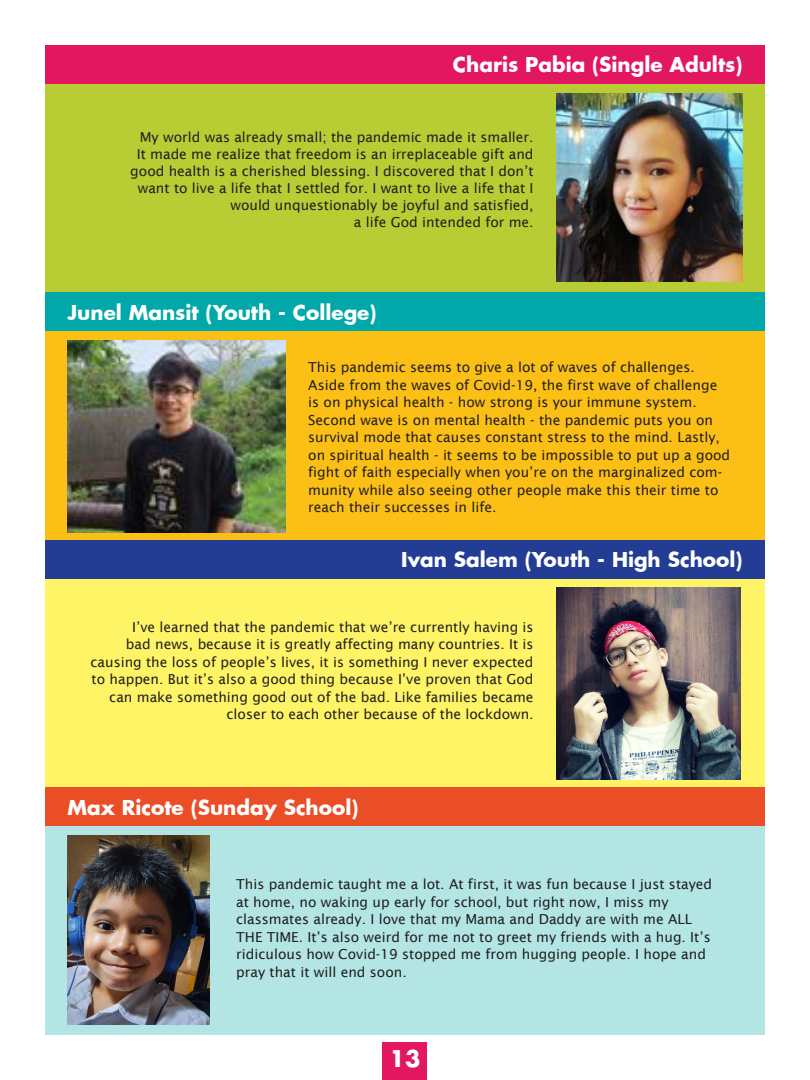
<style>
.page{position:relative;width:810px;height:1080px;background:#fff}
.page>*{position:absolute;margin:0;border:0;box-sizing:border-box;transform-origin:0 0}
.t1{font:700 22.5px "Futura";color:#fff}
.Title_1{font:700 20px "Futura";color:#fff}
.Body_Text-1{font:13.75px/17.5px "Lucida Sans";color:#231f20}
</style>
<div class="page">
<div style="left:45px;top:45px;width:720px;height:247px;background:#b8cc33"></div>
<div style="left:45px;top:293px;width:720px;height:247px;background:#fbbf16"></div>
<div style="left:45px;top:540px;width:720px;height:248px;background:#fff466"></div>
<div style="left:45px;top:788px;width:720px;height:247px;background:#b3e5e5"></div>
<div style="left:45px;top:45px;width:720px;height:38px;background:#e21760"></div>
<div style="left:45px;top:293px;width:720px;height:38px;background:#00a8a9"></div>
<div style="left:45px;top:540px;width:720px;height:38px;background:#233d95"></div>
<div style="left:45px;top:788px;width:720px;height:38px;background:#e94e26"></div>
<img style="left:68px;top:340px;width:218px;height:192px">
<img style="left:556px;top:588px;width:184px;height:192px">
<img style="left:68px;top:835px;width:141px;height:189px">
<img style="left:556px;top:94px;width:186px;height:187px">
<div style="left:382px;top:1043px;width:46px;height:37px;background:#e21760"></div>
<p class="Title_1" style="left:453px;top:51px;width:291px">Charis Pabia (Single Adults)</p>
<p class="Body_Text-1" style="left:130px;top:129px;width:405px;line-height:16.9px;text-align:right">My world was already small; the pandemic made it smaller.<br>It made me realize that freedom is an irreplaceable gift and good health is a cherished blessing. I discovered that I don’t want to live a life that I settled for. I want to live a life that I would unquestionably be joyful and satisfied,<br>a life God intended for me.</p>
<p class="Title_1" style="left:68px;top:299px;width:310px">Junel Mansit (Youth - College)</p>
<p class="Body_Text-1" style="left:308px;top:358px;width:424px">This pandemic seems to give a lot of waves of challenges.<br>Aside from the waves of Covid-19, the first wave of challenge is on physical health - how strong is your immune system.<br>Second wave is on mental health - the pandemic puts you on survival mode that causes constant stress to the mind. Lastly, on spiritual health - it seems to be impossible to put up a good fight of faith especially when you’re on the marginalized com&shy;munity while also seeing other people make this their time to reach their successes in life.</p>
<p class="Title_1" style="left:401px;top:546px;width:343px">Ivan Salem (Youth - High School)</p>
<p class="Body_Text-1" style="left:91px;top:618px;width:445px;text-align:right">I’ve learned that the pandemic that we’re currently having is<br>bad news, because it is greatly affecting many countries. It is causing the loss of people’s lives, it is something I never expected to happen. But it’s also a good thing because I’ve proven that God can make something good out of the bad. Like families became closer to each other because of the lockdown.</p>
<p class="Title_1" style="left:68px;top:794px;width:292px">Max Ricote (Sunday School)</p>
<p class="Body_Text-1" style="left:236px;top:875px;width:477px">This pandemic taught me a lot. At first, it was fun because I just stayed at home, no waking up early for school, but right now, I miss my classmates already. I love that my Mama and Daddy are with me ALL THE TIME. It’s also weird for me not to greet my friends with a hug. It’s ridiculous how Covid-19 stopped me from hugging people. I hope and pray that it will end soon.</p>
<h1 class="t1" style="left:390px;top:1043px;width:32px">13</h1>
</div>
